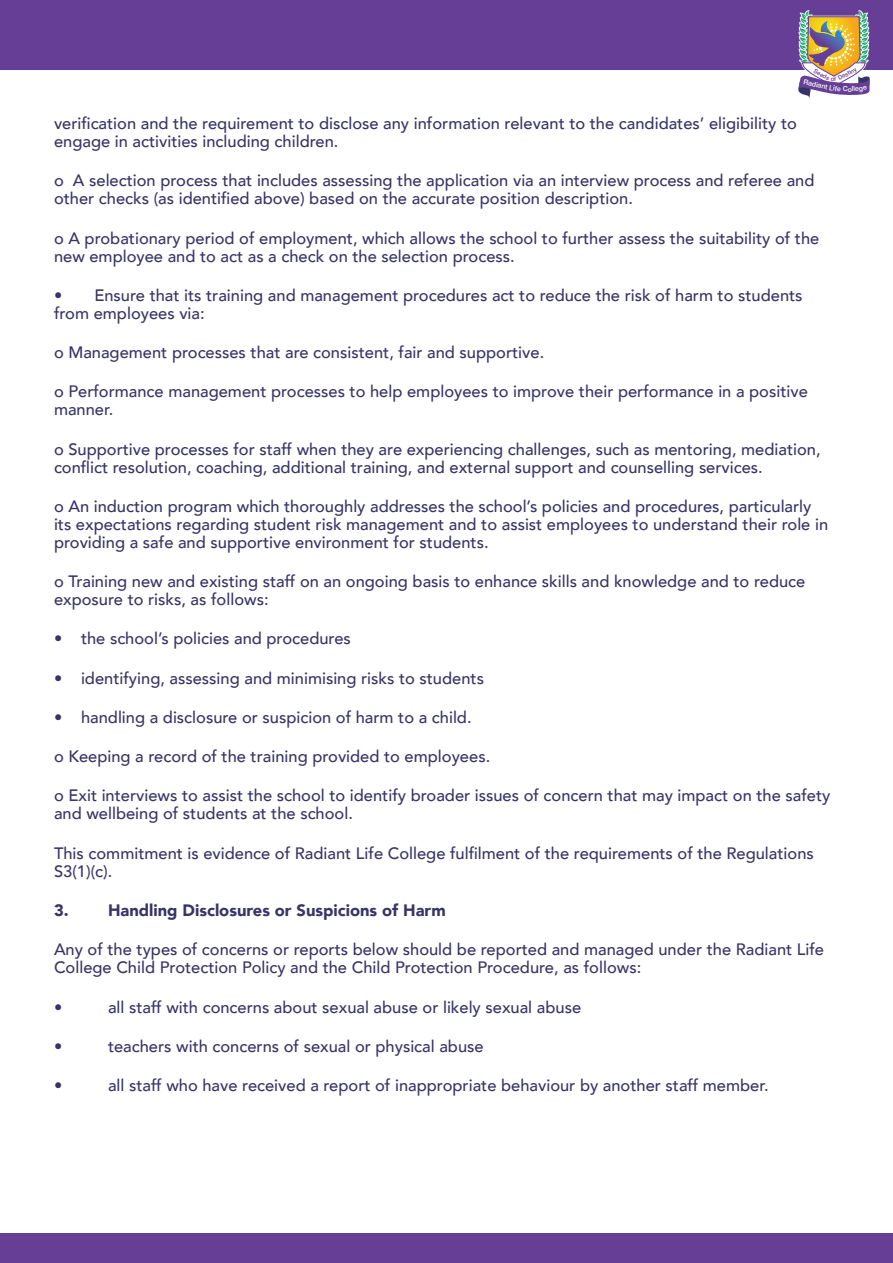
<style>
.page{position:relative;width:893px;height:1263px;background:#fff}
.page>*{position:absolute;margin:0;border:0;box-sizing:border-box;transform-origin:0 0}
.t1{font:500 16.5px/18px "Avenir";color:#393467}
.t2{font:900 16.5px "Avenir";color:#393467}
.t3{font:500 7.05px "Helvetica Neue";color:#faf9fa}
.t4{font:500 6px "Helvetica Neue";color:#663e95}
</style>
<div class="page">
<div style="left:0;top:0;width:893px;height:69px;background:#663e95"></div>
<div style="left:0;top:1233px;width:893px;height:30px;background:#663e95"></div>
<img style="left:798px;top:11px;width:72px;height:88px">
<p class="t3" style="left:810px;top:77px;width:15px;rotate:13deg">adia</p>
<p class="t4" style="left:831px;top:74px;width:7px">of</p>
<p class="t1" style="left:54px;top:113px;width:744px">verification and the requirement to disclose any information relevant to the candidates’ eligibility to engage in activities including children.</p>
<p class="t1" style="left:54px;top:171px;width:762px">o A selection process that includes assessing the application via an interview process and referee and other checks (as identified above) based on the accurate position description.</p>
<p class="t1" style="left:54px;top:228px;width:767px">o A probationary period of employment, which allows the school to further assess the suitability of the new employee and to act as a check on the selection process.</p>
<p class="t1" style="left:54px;top:285px;width:750px">• Ensure that its training and management procedures act to reduce the risk of harm to students from employees via:</p>
<p class="t1" style="left:54px;top:342px;width:492px">o Management processes that are consistent, fair and supportive.</p>
<p class="t1" style="left:54px;top:382px;width:755px">o Performance management processes to help employees to improve their performance in a positive manner.</p>
<p class="t1" style="left:54px;top:439px;width:768px">o Supportive processes for staff when they are experiencing challenges, such as mentoring, mediation, conflict resolution, coaching, additional training, and external support and counselling services.</p>
<p class="t1" style="left:54px;top:496px;width:776px">o An induction program which thoroughly addresses the school’s policies and procedures, particularly its expectations regarding student risk management and to assist employees to understand their role in providing a safe and supportive environment for students.</p>
<p class="t1" style="left:54px;top:571px;width:753px">o Training new and existing staff on an ongoing basis to enhance skills and knowledge and to reduce exposure to risks, as follows:</p>
<p class="t1" style="left:54px;top:629px;width:298px">• the school’s policies and procedures</p>
<p class="t1" style="left:54px;top:668px;width:431px">• identifying, assessing and minimising risks to students</p>
<p class="t1" style="left:54px;top:707px;width:419px">• handling a disclosure or suspicion of harm to a child.</p>
<p class="t1" style="left:54px;top:746px;width:438px">o Keeping a record of the training provided to employees.</p>
<p class="t1" style="left:54px;top:786px;width:778px">o Exit interviews to assist the school to identify broader issues of concern that may impact on the safety and wellbeing of students at the school.</p>
<p class="t1" style="left:54px;top:843px;width:761px">This commitment is evidence of Radiant Life College fulfilment of the requirements of the Regulations<br>S3(1)(c).</p>
<p class="t2" style="left:54px;top:896px;width:393px">3. Handling Disclosures or Suspicions of Harm</p>
<p class="t1" style="left:54px;top:940px;width:772px">Any of the types of concerns or reports below should be reported and managed under the Radiant Life<br>College Child Protection Policy and the Child Protection Procedure, as follows:</p>
<p class="t1" style="left:54px;top:997px;width:10px">•</p>
<p class="t1" style="left:108px;top:997px;width:475px">all staff with concerns about sexual abuse or likely sexual abuse</p>
<p class="t1" style="left:54px;top:1036px;width:10px">•</p>
<p class="t1" style="left:108px;top:1036px;width:377px">teachers with concerns of sexual or physical abuse</p>
<p class="t1" style="left:54px;top:1075px;width:10px">•</p>
<p class="t1" style="left:108px;top:1075px;width:662px">all staff who have received a report of inappropriate behaviour by another staff member.</p>
</div>
